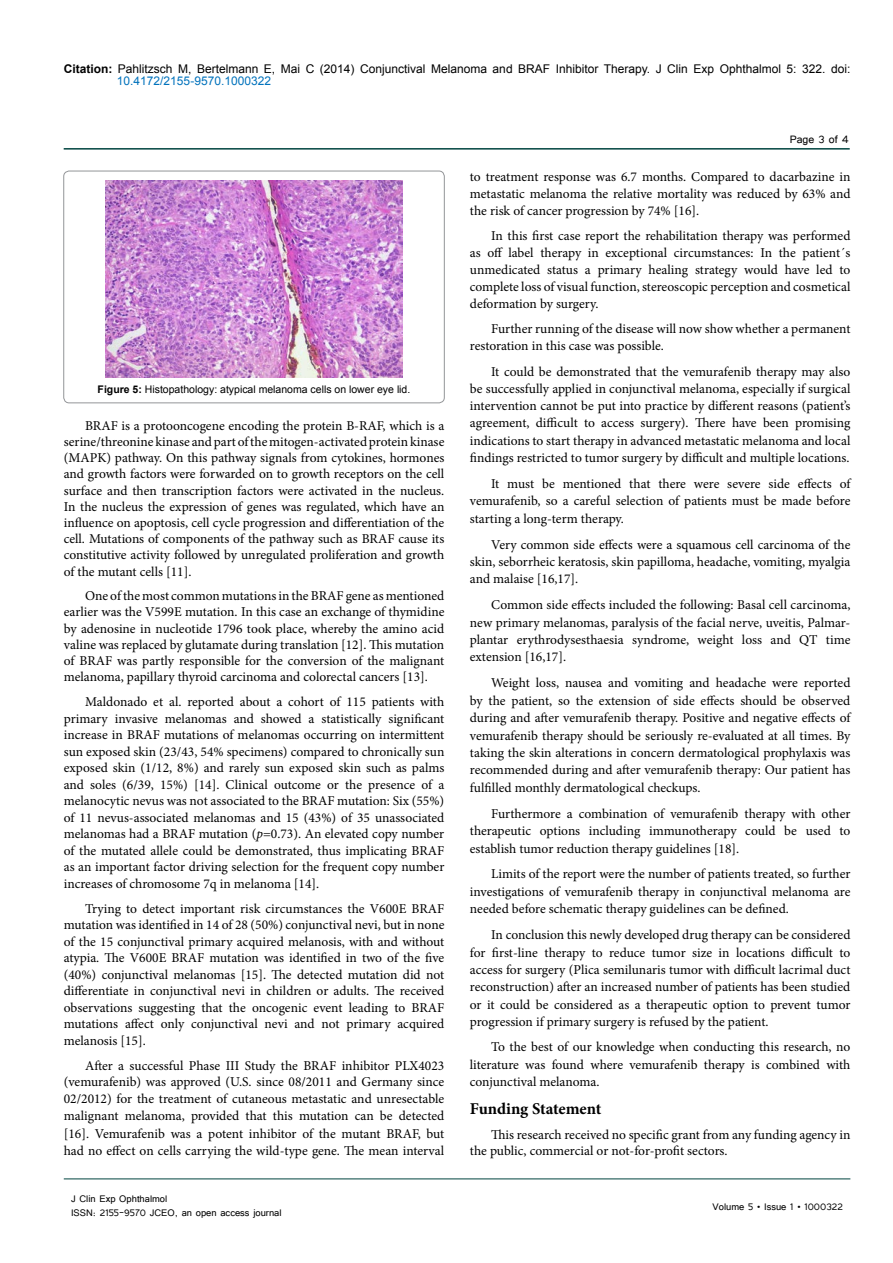
<style>
.page{position:relative;width:893px;height:1263px;background:#fff}
.page>*{position:absolute;margin:0;border:0;box-sizing:border-box;transform-origin:0 0}
.t1{font:700 16.5px "Minion Pro";letter-spacing:-.005em;color:#000}
.t2{font:13.5px/16.5px "Minion Pro";color:#000;text-align:justify}
.t3{font:13.5px "Tunga";color:#000}
.t4{font:12px/12.6px "Arial";color:#000}
.t5{font:12px/14.4px "Tunga";color:#000}
.t6{font:10.5px "Arial";color:#000}
.s1{font-weight:700}
.s2{color:#0072bc}
.s3{font-style:italic}
</style>
<div class="page">
<hr style="left:64px;top:148px;width:786px;height:2px;background:#004440">
<hr style="left:64px;top:1179px;width:786px;height:1px;background:#004440">
<div style="left:64px;top:171px;width:380px;height:232px;border:1px solid #939598;border-radius:5px"></div>
<img style="left:105px;top:180px;width:298px;height:197px">
<p class="t4" style="left:117px;top:62px;width:735px;text-indent:-53px"><span class="s1">Citation:</span> Pahlitzsch M, Bertelmann E, Mai C (2014) Conjunctival Melanoma and BRAF Inhibitor Therapy. J Clin Exp Ophthalmol 5: 322. doi:<br><span class="s2">10.4172/2155-9570.1000322</span></p>
<p class="t6" style="left:98px;top:383px;width:314px"><span class="s1">Figure 5:</span> Histopathology: atypical melanoma cells on lower eye lid.</p>
<p class="t2" style="left:64px;top:417px;width:382px;text-indent:21px">BRAF is a protooncogene encoding the protein B-RAF, which is a serine/threonine kinase and part of the mitogen-activated protein kinase (MAPK) pathway. On this pathway signals from cytokines, hormones and growth factors were forwarded on to growth receptors on the cell surface and then transcription factors were activated in the nucleus.<br>In the nucleus the expression of genes was regulated, which have an influence on apoptosis, cell cycle progression and differentiation of the cell. Mutations of components of the pathway such as BRAF cause its constitutive activity followed by unregulated proliferation and growth of the mutant cells [11].</p>
<p class="t2" style="left:64px;top:588px;width:382px;text-indent:21px">One of the most common mutations in the BRAF gene as mentioned earlier was the V599E mutation. In this case an exchange of thymidine by adenosine in nucleotide 1796 took place, whereby the amino acid valine was replaced by glutamate during translation [12]. This mutation of BRAF was partly responsible for the conversion of the malignant melanoma, papillary thyroid carcinoma and colorectal cancers [13].</p>
<p class="t2" style="left:64px;top:694px;width:382px;text-indent:21px">Maldonado et al. reported about a cohort of 115 patients with primary invasive melanomas and showed a statistically significant increase in BRAF mutations of melanomas occurring on intermittent sun exposed skin (23/43, 54% specimens) compared to chronically sun exposed skin (1/12, 8%) and rarely sun exposed skin such as palms and soles (6/39, 15%) [14]. Clinical outcome or the presence of a melanocytic nevus was not associated to the BRAF mutation: Six (55%) of 11 nevus-associated melanomas and 15 (43%) of 35 unassociated melanomas had a BRAF mutation (<span class="s3">p</span>=0.73). An elevated copy number of the mutated allele could be demonstrated, thus implicating BRAF as an important factor driving selection for the frequent copy number increases of chromosome 7q in melanoma [14].</p>
<p class="t2" style="left:64px;top:900px;width:382px;text-indent:21px">Trying to detect important risk circumstances the V600E BRAF mutation was identified in 14 of 28 (50%) conjunctival nevi, but in none of the 15 conjunctival primary acquired melanosis, with and without atypia. The V600E BRAF mutation was identified in two of the five (40%) conjunctival melanomas [15]. The detected mutation did not differentiate in conjunctival nevi in children or adults. The received observations suggesting that the oncogenic event leading to BRAF mutations affect only conjunctival nevi and not primary acquired melanosis [15].</p>
<p class="t2" style="left:64px;top:1057px;width:382px;line-height:17.1px;text-indent:21px">After a successful Phase III Study the BRAF inhibitor PLX4023 (vemurafenib) was approved (U.S. since 08/2011 and Germany since 02/2012) for the treatment of cutaneous metastatic and unresectable malignant melanoma, provided that this mutation can be detected [16]. Vemurafenib was a potent inhibitor of the mutant BRAF, but had no effect on cells carrying the wild-type gene. The mean interval</p>
<p class="t5" style="left:71px;top:1190px;width:212px">J Clin Exp Ophthalmol<br>ISSN: 2155-9570 JCEO, an open access journal</p>
<p class="t3" style="left:790px;top:131px;width:61px">Page 3 of 4</p>
<p class="t2" style="left:470px;top:168px;width:382px;line-height:17px">to treatment response was 6.7 months. Compared to dacarbazine in metastatic melanoma the relative mortality was reduced by 63% and the risk of cancer progression by 74% [16].</p>
<p class="t2" style="left:470px;top:227px;width:382px;line-height:17px;text-indent:21px">In this first case report the rehabilitation therapy was performed as off label therapy in exceptional circumstances: In the patient´s unmedicated status a primary healing strategy would have led to complete loss of visual function, stereoscopic perception and cosmetical deformation by surgery.</p>
<p class="t2" style="left:470px;top:321px;width:382px;line-height:17px;text-indent:21px">Further running of the disease will now show whether a permanent restoration in this case was possible.</p>
<p class="t2" style="left:470px;top:363px;width:382px;line-height:17.2px;text-indent:21px">It could be demonstrated that the vemurafenib therapy may also be successfully applied in conjunctival melanoma, especially if surgical intervention cannot be put into practice by different reasons (patient’s agreement, difficult to access surgery). There have been promising indications to start therapy in advanced metastatic melanoma and local findings restricted to tumor surgery by difficult and multiple locations.</p>
<p class="t2" style="left:470px;top:475px;width:382px;line-height:17.4px;text-indent:21px">It must be mentioned that there were severe side effects of vemurafenib, so a careful selection of patients must be made before starting a long-term therapy.</p>
<p class="t2" style="left:470px;top:536px;width:382px;line-height:17.4px;text-indent:21px">Very common side effects were a squamous cell carcinoma of the skin, seborrheic keratosis, skin papilloma, headache, vomiting, myalgia and malaise [16,17].</p>
<p class="t2" style="left:470px;top:596px;width:382px;line-height:17.4px;text-indent:21px">Common side effects included the following: Basal cell carcinoma, new primary melanomas, paralysis of the facial nerve, uveitis, Palmar&shy;plantar erythrodysesthaesia syndrome, weight loss and QT time extension [16,17].</p>
<p class="t2" style="left:470px;top:674px;width:382px;line-height:17.4px;text-indent:21px">Weight loss, nausea and vomiting and headache were reported by the patient, so the extension of side effects should be observed during and after vemurafenib therapy. Positive and negative effects of vemurafenib therapy should be seriously re-evaluated at all times. By taking the skin alterations in concern dermatological prophylaxis was recommended during and after vemurafenib therapy: Our patient has fulfilled monthly dermatological checkups.</p>
<p class="t2" style="left:470px;top:805px;width:382px;line-height:17.4px;text-indent:21px">Furthermore a combination of vemurafenib therapy with other therapeutic options including immunotherapy could be used to establish tumor reduction therapy guidelines [18].</p>
<p class="t2" style="left:470px;top:865px;width:382px;line-height:17.4px;text-indent:21px">Limits of the report were the number of patients treated, so further investigations of vemurafenib therapy in conjunctival melanoma are needed before schematic therapy guidelines can be defined.</p>
<p class="t2" style="left:470px;top:926px;width:382px;line-height:17.2px;text-indent:21px">In conclusion this newly developed drug therapy can be considered for first-line therapy to reduce tumor size in locations difficult to access for surgery (Plica semilunaris tumor with difficult lacrimal duct reconstruction) after an increased number of patients has been studied or it could be considered as a therapeutic option to prevent tumor progression if primary surgery is refused by the patient.</p>
<p class="t2" style="left:470px;top:1038px;width:382px;line-height:17.2px;text-indent:21px">To the best of our knowledge when conducting this research, no literature was found where vemurafenib therapy is combined with conjunctival melanoma.</p>
<p class="t1" style="left:470px;top:1097px;width:133px">Funding Statement</p>
<p class="t2" style="left:470px;top:1126px;width:382px;text-indent:21px">This research received no specific grant from any funding agency in the public, commercial or not-for-profit sectors.</p>
<p class="t5" style="left:713px;top:1199px;width:132px">Volume 5 • Issue 1 • 1000322</p>
</div>
